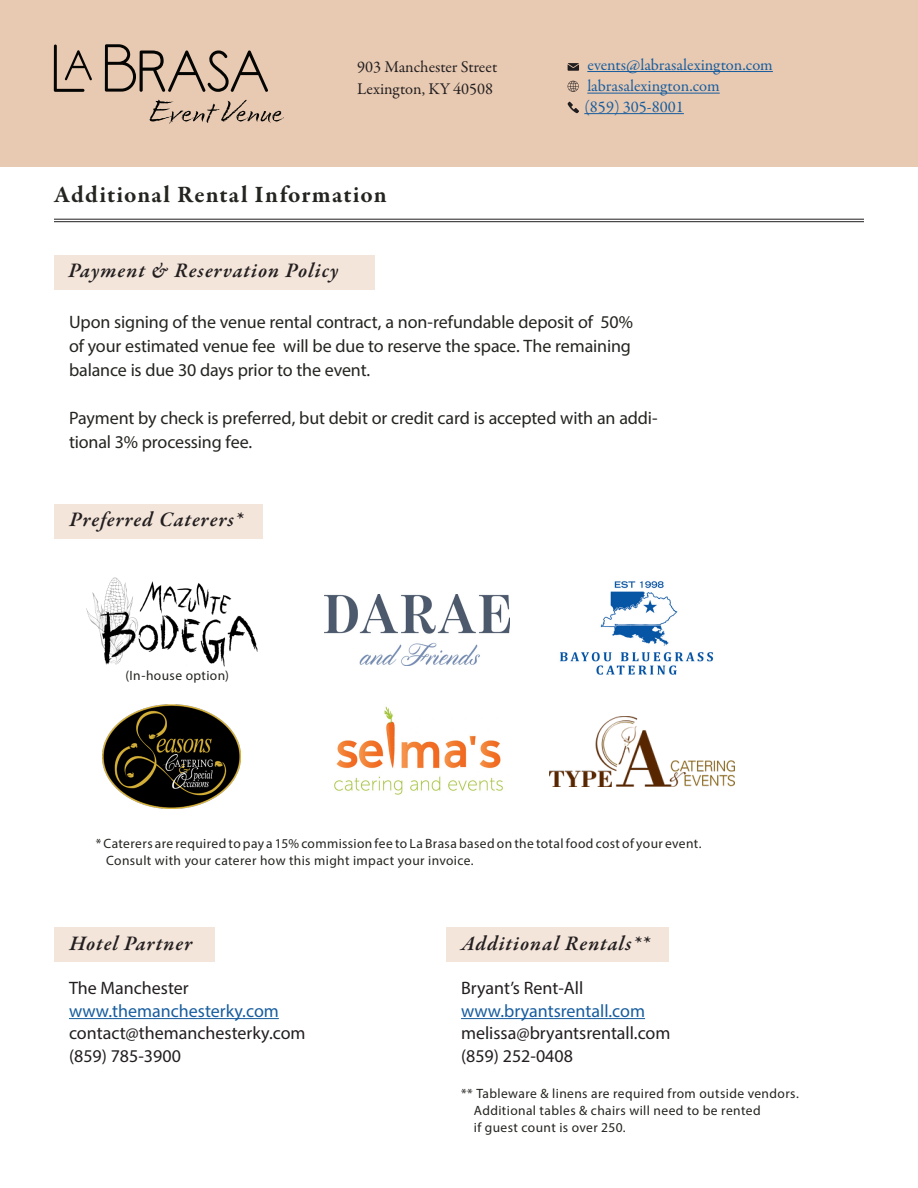
<style>
.page{position:relative;width:918px;height:1188px;background:#fff}
.page>*{position:absolute;margin:0;border:0;box-sizing:border-box;transform-origin:0 0}
.t1{font:700 24px "Garamond Premr Pro";letter-spacing:.045em;color:#242420}
.t2{font:italic 600 21px "Garamond Premr Pro";letter-spacing:.05em;color:#231f20}
.t3{font:18px/24px "Myriad Pro";letter-spacing:-.01em;color:#242420;text-align:justify}
.t4{font:18px "Myriad Pro";color:#231f20}
.t5{font:18px "Myriad Pro";color:#175d9e}
.t6{font:16.5px/21px "Garamond Premr Pro";color:#175d9e}
.t7{font:16.5px/21.6px "Garamond Premr Pro";color:#231f20}
.t8{font:13.5px/16.8px "Myriad Pro";letter-spacing:.025em;color:#242420}
</style>
<div class="page">
<div style="left:0;top:0;width:918px;height:166px;background:#e8c9b2"></div>
<svg style="left:149px;top:100px;width:135px;height:24px"></svg>
<svg style="left:54px;top:45px;width:38px;height:47px"></svg>
<svg style="left:105px;top:44px;width:163px;height:48px"></svg>
<svg style="left:568px;top:63px;width:11px;height:8px"></svg>
<svg style="left:567px;top:81px;width:12px;height:11px"></svg>
<svg style="left:568px;top:102px;width:11px;height:11px"></svg>
<hr style="left:54px;top:219px;width:810px;height:1px;background:#231f20">
<hr style="left:54px;top:221px;width:810px;height:1px;background:#231f20">
<hr style="left:587px;top:71px;width:186px;height:1px;background:#175d9e">
<hr style="left:587px;top:93px;width:133px;height:1px;background:#175d9e">
<hr style="left:584px;top:113px;width:100px;height:1px;background:#175d9e">
<div style="left:54px;top:504px;width:208px;height:35px;background:#f4e5da"></div>
<div style="left:54px;top:255px;width:321px;height:34px;background:#f4e5da"></div>
<img style="left:86px;top:577px;width:172px;height:89px">
<img style="left:324px;top:595px;width:185px;height:70px">
<img style="left:560px;top:581px;width:154px;height:94px">
<img style="left:103px;top:704px;width:137px;height:105px">
<img style="left:334px;top:706px;width:169px;height:89px">
<img style="left:550px;top:716px;width:184px;height:71px">
<div style="left:54px;top:927px;width:161px;height:35px;background:#f4e5da"></div>
<hr style="left:69px;top:1018px;width:210px;height:1px;background:#175d9e">
<div style="left:446px;top:927px;width:223px;height:35px;background:#f4e5da"></div>
<hr style="left:461px;top:1018px;width:184px;height:1px;background:#175d9e">
<p class="t7" style="left:357px;top:57px;width:142px">903 Manchester Street<br>Lexington, KY 40508</p>
<p class="t6" style="left:584px;top:55px;width:190px">events@labrasalexington.com labrasalexington.com<br>(859) 305-8001</p>
<p class="t1" style="left:54px;top:180px;width:334px">Additional Rental Information</p>
<p class="t2" style="left:68px;top:257px;width:272px">Payment &amp; Reservation Policy</p>
<p class="t3" style="left:69px;top:310px;width:566px">Upon signing of the venue rental contract, a non-refundable deposit of 50% of your estimated venue fee will be due to reserve the space. The remaining balance is due 30 days prior to the event.</p>
<p class="t3" style="left:69px;top:406px;width:590px">Payment by check is preferred, but debit or credit card is accepted with an addi&shy;tional 3% processing fee.</p>
<p class="t2" style="left:69px;top:506px;width:175px">Preferred Caterers*</p>
<p class="t8" style="left:126px;top:667px;width:105px">(In-house option)</p>
<p class="t8" style="left:106px;top:835px;width:596px;text-indent:-11px">* Caterers are required to pay a 15% commission fee to La Brasa based on the total food cost of your event.<br>Consult with your caterer how this might impact your invoice.</p>
<p class="t2" style="left:69px;top:931px;width:124px">Hotel Partner</p>
<p class="t4" style="left:69px;top:977px;width:121px">The Manchester</p>
<p class="t5" style="left:69px;top:1000px;width:211px">www.themanchesterky.com</p>
<p class="t4" style="left:69px;top:1022px;width:238px">contact@themanchesterky.com</p>
<p class="t4" style="left:69px;top:1045px;width:113px">(859) 785-3900</p>
<p class="t2" style="left:461px;top:931px;width:190px">Additional Rentals**</p>
<p class="t4" style="left:461px;top:977px;width:124px">Bryant’s Rent-All</p>
<p class="t5" style="left:461px;top:1000px;width:186px">www.bryantsrentall.com</p>
<p class="t4" style="left:461px;top:1022px;width:211px">melissa@bryantsrentall.com</p>
<p class="t4" style="left:461px;top:1045px;width:113px">(859) 252-0408</p>
<p class="t8" style="left:461px;top:1085px;width:338px">** Tableware &amp; linens are required from outside vendors.</p>
<p class="t8" style="left:474px;top:1102px;width:288px">Additional tables &amp; chairs will need to be rented</p>
<p class="t8" style="left:474px;top:1119px;width:152px">if guest count is over 250.</p>
</div>
